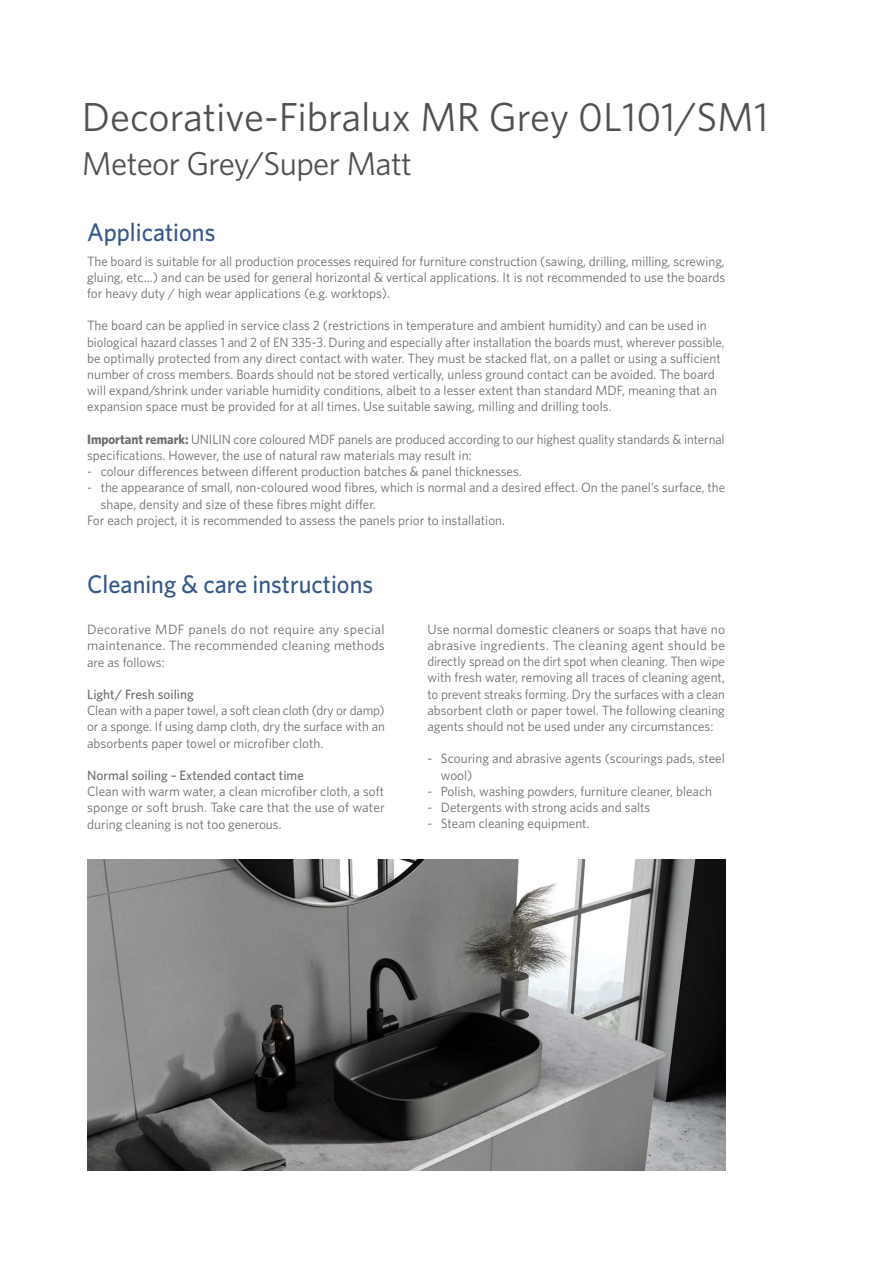
<style>
.page{position:relative;width:893px;height:1263px;background:#fff}
.page>*{position:absolute;margin:0;border:0;box-sizing:border-box;transform-origin:0 0}
.Titel{font:40.5px "Whitney";color:#505052}
.Titel-2{font:33px "Whitney";letter-spacing:-.02em;color:#505052}
.Toepassingen{font:500 25.5px "Whitney";color:#34578a;scale:.95 1}
.Tekst{font:13.5px/16.2px "Whitney";color:#6c6d70}
.Tekst-2{font:13.5px/16.2px "Whitney";color:#6c6d70;text-align:justify;scale:.96 1}
.Tekst-3{font:500 13.5px "Whitney";color:#6c6d70}
.s1{font-weight:700}
</style>
<div class="page">
<img style="left:87px;top:859px;width:638px;height:311px">
<p class="Titel" style="left:82px;top:93px;width:688px">Decorative-Fibralux MR Grey 0L101/SM1</p>
<p class="Titel-2" style="left:82px;top:144px;width:332px">Meteor Grey/Super Matt</p>
<p class="Toepassingen" style="left:87px;top:217px;width:136px">Applications</p>
<p class="Tekst" style="left:87px;top:253px;width:639px">The board is suitable for all production processes required for furniture construction (sawing, drilling, milling, screwing,</p>
<p class="Tekst" style="left:87px;top:269px;width:640px">gluing, etc…) and can be used for general horizontal &amp; vertical applications. It is not recommended to use the boards for heavy duty / high wear applications (e.g. worktops).</p>
<p class="Tekst" style="left:87px;top:317px;width:621px">The board can be applied in service class 2 (restrictions in temperature and ambient humidity) and can be used in</p>
<p class="Tekst-2" style="left:87px;top:334px;width:666px">biological hazard classes 1 and 2 of EN 335-3. During and especially after installation the boards must, wherever possible,</p>
<p class="Tekst" style="left:87px;top:350px;width:635px">be optimally protected from any direct contact with water. They must be stacked flat, on a pallet or using a sufficient</p>
<p class="Tekst" style="left:87px;top:366px;width:629px">number of cross members. Boards should not be stored vertically, unless ground contact can be avoided. The board</p>
<p class="Tekst" style="left:87px;top:382px;width:631px">will expand/shrink under variable humidity conditions, albeit to a lesser extent than standard MDF, meaning that an</p>
<p class="Tekst" style="left:87px;top:398px;width:526px">expansion space must be provided for at all times. Use suitable sawing, milling and drilling tools.</p>
<p class="Tekst-2" style="left:87px;top:431px;width:666px"><span class="s1">Important remark:</span> UNILIN core coloured MDF panels are produced according to our highest quality standards &amp; internal</p>
<p class="Tekst" style="left:87px;top:447px;width:386px">specifications. However, the use of natural raw materials may result in:</p>
<p class="Tekst" style="left:87px;top:463px;width:436px">- colour differences between different production batches &amp; panel thicknesses.</p>
<p class="Tekst" style="left:101px;top:479px;width:626px;text-indent:-14px">- the appearance of small, non-coloured wood fibres, which is normal and a desired effect. On the panel’s surface, the shape, density and size of these fibres might differ.</p>
<p class="Tekst" style="left:87px;top:512px;width:419px">For each project, it is recommended to assess the panels prior to installation.</p>
<p class="Toepassingen" style="left:87px;top:569px;width:303px">Cleaning &amp; care instructions</p>
<p class="Tekst" style="left:87px;top:621px;width:299px;text-align:justify">Decorative MDF panels do not require any special maintenance. The recommended cleaning methods are as follows:</p>
<p class="Tekst-3" style="left:87px;top:686px;width:108px">Light/ Fresh soiling</p>
<p class="Tekst-2" style="left:87px;top:702px;width:312px">Clean with a paper towel, a soft clean cloth (dry or damp) or a sponge. If using damp cloth, dry the surface with an absorbents paper towel or microfiber cloth.</p>
<p class="Tekst-3" style="left:87px;top:767px;width:218px">Normal soiling – Extended contact time</p>
<p class="Tekst" style="left:87px;top:783px;width:299px">Clean with warm water, a clean microfiber cloth, a soft</p>
<p class="Tekst" style="left:87px;top:799px;width:299px">sponge or soft brush. Take care that the use of water during cleaning is not too generous.</p>
<p class="Tekst" style="left:427px;top:621px;width:299px;text-align:justify">Use normal domestic cleaners or soaps that have no abrasive ingredients. The cleaning agent should be directly spread on the dirt spot when cleaning. Then wipe with fresh water, removing all traces of cleaning agent, to prevent streaks forming. Dry the surfaces with a clean absorbent cloth or paper towel. The following cleaning agents should not be used under any circumstances:</p>
<p class="Tekst" style="left:441px;top:750px;width:286px;text-indent:-14px">- Scouring and abrasive agents (scourings pads, steel wool)</p>
<p class="Tekst" style="left:427px;top:783px;width:286px">- Polish, washing powders, furniture cleaner, bleach</p>
<p class="Tekst" style="left:427px;top:799px;width:225px">- Detergents with strong acids and salts</p>
<p class="Tekst" style="left:427px;top:815px;width:164px">- Steam cleaning equipment.</p>
</div>
